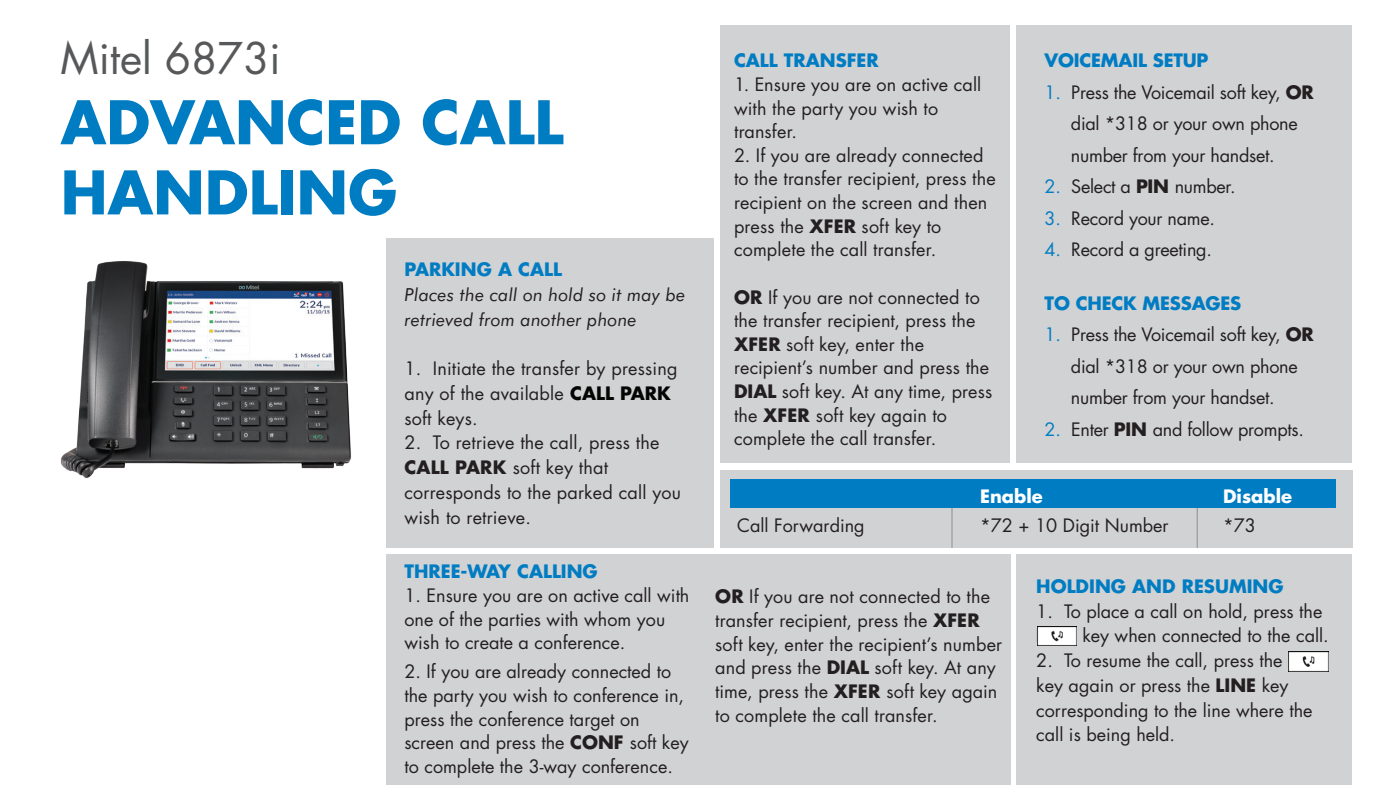
<style>
.page{position:relative;width:1377px;height:810px;background:#fff}
.page>*{position:absolute;margin:0;border:0;box-sizing:border-box;transform-origin:0 0}
.t1{font:700 58.5px/70.2px "Futura";color:#007cc2}
.t2{font:42.52px "Futura";color:#57585a}
.t3{font:18px/23.6px "Futura";color:#231f20}
.t4{font:700 18px "Futura";color:#007cc2}
.t5{font:italic 18px/24.8px "Futura BT";letter-spacing:.01em;color:#231f20}
.t6{font:700 18px "Futura";color:#fff}
.s1{font-weight:700;color:#040503}
.s2{font-weight:700}
.s3{color:#007cc2}
</style>
<div class="page">
<img style="left:60px;top:261px;width:291px;height:218px">
<div style="left:386px;top:238px;width:328px;height:310px;background:#d1d2d4"></div>
<div style="left:1017px;top:25px;width:335px;height:438px;background:#d1d2d4"></div>
<div style="left:720px;top:470px;width:633px;height:78px;background:#d1d2d4"></div>
<hr style="left:1197px;top:479px;width:1px;height:69px;background:#939598">
<hr style="left:951px;top:479px;width:2px;height:69px;background:#939598">
<div style="left:730px;top:479px;width:606px;height:29px;background:#007cc2"></div>
<div style="left:1017px;top:555px;width:335px;height:230px;background:#d1d2d4"></div>
<div style="left:720px;top:25px;width:290px;height:438px;background:#d1d2d4"></div>
<div style="left:386px;top:555px;width:624px;height:230px;background:#d1d2d4"></div>
<img style="left:1037px;top:626px;width:40px;height:20px">
<img style="left:1288px;top:652px;width:40px;height:19px">
<h2 class="t2" style="left:61px;top:29px;width:222px">Mitel 6873i</h2>
<h1 class="t1" style="left:61px;top:86px;width:504px">ADVANCED CALL<br>HANDLING</h1>
<p class="t4" style="left:404px;top:257px;width:159px">PARKING A CALL</p>
<p class="t5" style="left:404px;top:282px;width:282px">Places the call on hold so it may be retrieved from another phone</p>
<p class="t3" style="left:404px;top:356px;width:275px;line-height:24.8px">1. Initiate the transfer by pressing any of the available <span class="s1">CALL PARK </span>soft keys.</p>
<p class="t3" style="left:404px;top:430px;width:278px;line-height:24.8px">2. To retrieve the call, press the<br><span class="s2">CALL PARK</span> soft key that corresponds to the parked call you wish to retrieve.</p>
<p class="t4" style="left:404px;top:559px;width:195px">THREE-WAY CALLING</p>
<p class="t3" style="left:404px;top:583px;width:287px">1. Ensure you are on active call with one of the parties with whom you wish to create a conference.</p>
<p class="t3" style="left:404px;top:660px;width:286px">2. If you are already connected to the party you wish to conference in, press the conference target on screen and press the <span class="s2">CONF</span> soft key to complete the 3-way conference.</p>
<p class="t4" style="left:734px;top:48px;width:146px">CALL TRANSFER</p>
<p class="t3" style="left:734px;top:72px;width:249px">1. Ensure you are on active call with the party you wish to transfer.</p>
<p class="t3" style="left:734px;top:143px;width:263px">2. If you are already connected to the transfer recipient, press the recipient on the screen and then press the <span class="s2">XFER</span> soft key to complete the call transfer.</p>
<p class="t3" style="left:734px;top:285px;width:260px"><span class="s2">OR</span> If you are not connected to the transfer recipient, press the<br><span class="s2">XFER</span> soft key, enter the recipient’s number and press the<br><span class="s2">DIAL</span> soft key. At any time, press the <span class="s2">XFER</span> soft key again to complete the call transfer.</p>
<p class="t4" style="left:1045px;top:48px;width:165px">VOICEMAIL SETUP</p>
<p class="t3" style="left:1071px;top:76px;width:244px;line-height:31.5px;text-indent:-26px"><span class="s3">1.</span> Press the Voicemail soft key, <span class="s2">OR </span>dial *318 or your own phone number from your handset.</p>
<p class="t3" style="left:1045px;top:175px;width:193px"><span class="s3">2.</span> Select a <span class="s2">PIN</span> number.</p>
<p class="t3" style="left:1045px;top:206px;width:172px"><span class="s3">3.</span> Record your name.</p>
<p class="t3" style="left:1045px;top:238px;width:169px"><span class="s3">4.</span> Record a greeting.</p>
<p class="t4" style="left:1045px;top:290px;width:198px">TO CHECK MESSAGES</p>
<p class="t3" style="left:1071px;top:318px;width:244px;line-height:31.5px;text-indent:-26px"><span class="s3">1.</span> Press the Voicemail soft key, <span class="s2">OR </span>dial *318 or your own phone number from your handset.</p>
<p class="t3" style="left:1045px;top:417px;width:261px"><span class="s3">2.</span> Enter <span class="s2">PIN</span> and follow prompts.</p>
<p class="t6" style="left:980px;top:484px;width:64px">Enable</p>
<p class="t6" style="left:1223px;top:484px;width:71px">Disable</p>
<p class="t3" style="left:737px;top:514px;width:129px">Call Forwarding</p>
<p class="t3" style="left:980px;top:514px;width:190px">*72 + 10 Digit Number</p>
<p class="t3" style="left:1223px;top:514px;width:34px">*73</p>
<p class="t3" style="left:715px;top:585px;width:289px"><span class="s2">OR</span> If you are not connected to the transfer recipient, press the <span class="s2">XFER </span>soft key, enter the recipient’s number and press the <span class="s2">DIAL</span> soft key. At any time, press the <span class="s2">XFER</span> soft key again to complete the call transfer.</p>
<p class="t4" style="left:1036px;top:574px;width:249px">HOLDING AND RESUMING</p>
<p class="t3" style="left:1036px;top:598px;width:294px;line-height:24.8px">1. To place a call on hold, press the<br><span class="s2">LINE</span> key when connected to the call.</p>
<p class="t3" style="left:1036px;top:648px;width:294px;line-height:24.8px">2. To resume the call, press the <span class="s2">LINE </span>key again or press the <span class="s2">LINE</span> key corresponding to the line where the call is being held.</p>
</div>
